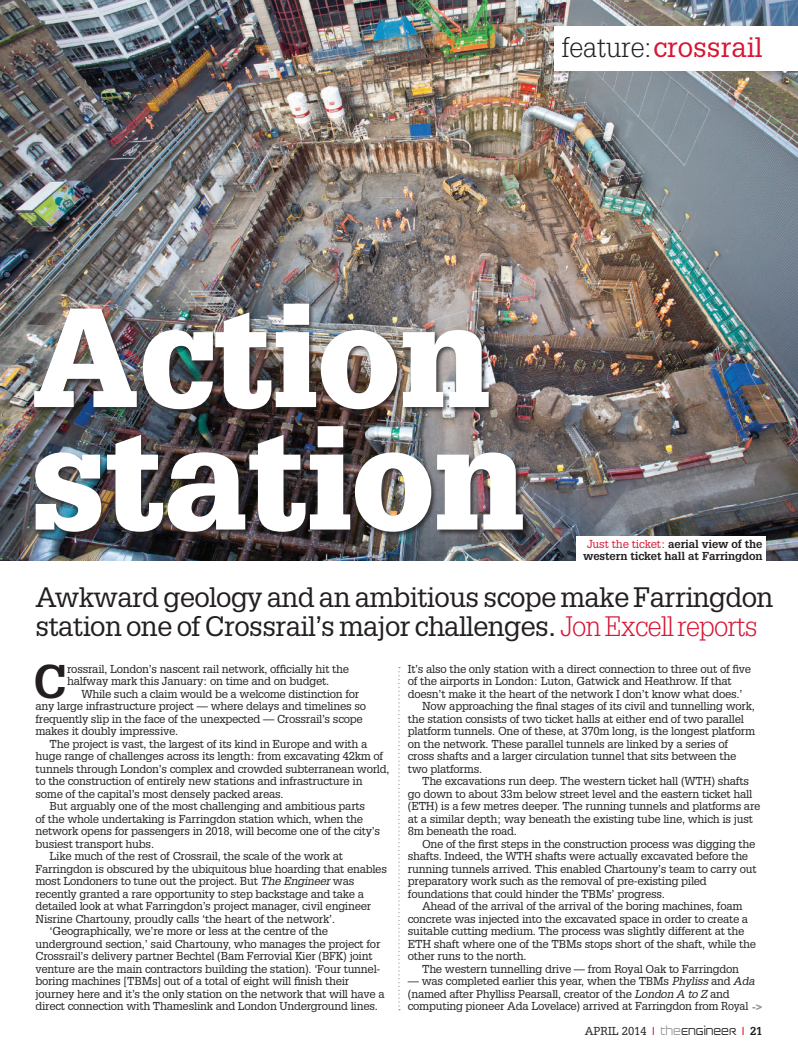
<style>
.page{position:relative;width:798px;height:1063px;background:#fff}
.page>*{position:absolute;margin:0;border:0;box-sizing:border-box;transform-origin:0 0}
.t1{font:900 137.5px/122.5px "Glypha";letter-spacing:-.01em;color:#fff}
.t2{font:700 46.12px "Glypha";color:#231f20}
.t3{font:27.5px/28.8px "Glypha";letter-spacing:-.02em;color:#231f20}
.t4{font:27.5px "Glypha";color:#d71634}
.t5{font:11.25px/12.5px "Glypha";letter-spacing:-.02em;color:#231f20}
.t6{font:700 11.25px/12.5px "Glypha";letter-spacing:-.01em;color:#231f20;text-align:center}
.t7{font:11.25px "Glypha";color:#231f20}
.s1{font-weight:300;color:#231f20}
.s2{font-weight:400;color:#d71634}
.s3{font-weight:300;color:#d71634}
.s4{font-style:italic}
.s5{font-weight:900;color:#939492}
.s6{font-weight:700;color:#d71634}
.s7{font-family:"TF Zacron";font-weight:300;color:#939492}
.s8{font-family:"TF Zacron";font-weight:300}
.s9{font-weight:700}
</style>
<div class="page">
<img style="left:0;top:0;width:797px;height:560px">
<div style="left:554px;top:26px;width:243px;height:45px;background:#fff"></div>
<div style="left:33px;top:303px;width:496px;height:235px;background:#231f20;opacity:.75"></div>
<svg style="left:398px;top:667px;width:2px;height:343px"></svg>
<div style="left:576px;top:536px;width:189px;height:37px;background:#fff"></div>
<h3 class="t4" style="left:561px;top:31px;width:202px"><span class="s1">feature:</span>crossrail</h3>
<h1 class="t1" style="left:32px;top:297px;width:495px">Action station</h1>
<p class="t6" style="left:583px;top:537px;width:181px"><span class="s2">Just the ticket:</span> aerial view of the western ticket hall at Farringdon</p>
<h3 class="t3" style="left:35px;top:582px;width:739px">Awkward geology and an ambitious scope make Farringdon station one of Crossrail’s major challenges. <span class="s3">Jon Excell reports</span></h3>
<h2 class="t2" style="left:33px;top:653px;width:35px">C</h2>
<p class="t5" style="left:67px;top:662px;width:283px">rossrail, London’s nascent rail network, officially hit the halfway mark this January: on time and on budget.</p>
<p class="t5" style="left:35px;top:687px;width:332px;text-indent:46px">While such a claim would be a welcome distinction for any large infrastructure project — where delays and timelines so frequently slip in the face of the unexpected — Crossrail’s scope makes it doubly impressive.</p>
<p class="t5" style="left:50px;top:737px;width:319px">The project is vast, the largest of its kind in Europe and with a</p>
<p class="t5" style="left:35px;top:750px;width:349px">huge range of challenges across its length: from excavating 42km of</p>
<p class="t5" style="left:35px;top:762px;width:355px">tunnels through London’s complex and crowded subterranean world,</p>
<p class="t5" style="left:35px;top:775px;width:328px">to the construction of entirely new stations and infrastructure in</p>
<p class="t5" style="left:35px;top:787px;width:250px">some of the capital’s most densely packed areas.</p>
<p class="t5" style="left:50px;top:800px;width:317px">But arguably one of the most challenging and ambitious parts</p>
<p class="t5" style="left:35px;top:812px;width:329px">of the whole undertaking is Farringdon station which, when the</p>
<p class="t5" style="left:35px;top:825px;width:346px">network opens for passengers in 2018, will become one of the city’s</p>
<p class="t5" style="left:35px;top:837px;width:120px">busiest transport hubs.</p>
<p class="t5" style="left:50px;top:850px;width:295px">Like much of the rest of Crossrail, the scale of the work at</p>
<p class="t5" style="left:35px;top:862px;width:353px">Farringdon is obscured by the ubiquitous blue hoarding that enables</p>
<p class="t5" style="left:35px;top:875px;width:320px">most Londoners to tune out the project. But <span class="s4">The Engineer</span> was</p>
<p class="t5" style="left:35px;top:887px;width:330px">recently granted a rare opportunity to step backstage and take a</p>
<p class="t5" style="left:35px;top:900px;width:337px">detailed look at what Farringdon’s project manager, civil engineer</p>
<p class="t5" style="left:35px;top:912px;width:301px">Nisrine Chartouny, proudly calls ‘the heart of the network’.</p>
<p class="t5" style="left:50px;top:925px;width:280px">‘Geographically, we’re more or less at the centre of the</p>
<p class="t5" style="left:35px;top:937px;width:346px">underground section,’ said Chartouny, who manages the project for</p>
<p class="t5" style="left:35px;top:950px;width:338px">Crossrail’s delivery partner Bechtel (Bam Ferrovial Kier (BFK) joint</p>
<p class="t5" style="left:35px;top:962px;width:346px">venture are the main contractors building the station). ‘Four tunnel-</p>
<p class="t5" style="left:35px;top:975px;width:315px">boring machines [TBMs] out of a total of eight will finish their</p>
<p class="t5" style="left:35px;top:987px;width:350px">journey here and it’s the only station on the network that will have a</p>
<p class="t5" style="left:35px;top:1000px;width:344px">direct connection with Thameslink and London Underground lines.</p>
<p class="t5" style="left:407px;top:662px;width:345px">It’s also the only station with a direct connection to three out of five</p>
<p class="t5" style="left:407px;top:675px;width:325px">of the airports in London: Luton, Gatwick and Heathrow. If that</p>
<p class="t5" style="left:407px;top:687px;width:336px">doesn’t make it the heart of the network I don’t know what does.’</p>
<p class="t5" style="left:422px;top:700px;width:334px">Now approaching the final stages of its civil and tunnelling work,</p>
<p class="t5" style="left:407px;top:712px;width:337px">the station consists of two ticket halls at either end of two parallel</p>
<p class="t5" style="left:407px;top:725px;width:348px">platform tunnels. One of these, at 370m long, is the longest platform</p>
<p class="t5" style="left:407px;top:737px;width:322px">on the network. These parallel tunnels are linked by a series of</p>
<p class="t5" style="left:407px;top:750px;width:330px">cross shafts and a larger circulation tunnel that sits between the</p>
<p class="t5" style="left:407px;top:762px;width:76px">two platforms.</p>
<p class="t5" style="left:422px;top:775px;width:328px">The excavations run deep. The western ticket hall (WTH) shafts</p>
<p class="t5" style="left:407px;top:787px;width:345px">go down to about 33m below street level and the eastern ticket hall</p>
<p class="t5" style="left:407px;top:800px;width:354px">(ETH) is a few metres deeper. The running tunnels and platforms are</p>
<p class="t5" style="left:407px;top:812px;width:346px">at a similar depth; way beneath the existing tube line, which is just</p>
<p class="t5" style="left:407px;top:825px;width:111px">8m beneath the road.</p>
<p class="t5" style="left:422px;top:837px;width:335px">One of the first steps in the construction process was digging the</p>
<p class="t5" style="left:407px;top:850px;width:342px">shafts. Indeed, the WTH shafts were actually excavated before the</p>
<p class="t5" style="left:407px;top:862px;width:350px">running tunnels arrived. This enabled Chartouny’s team to carry out</p>
<p class="t5" style="left:407px;top:875px;width:300px">preparatory work such as the removal of pre-existing piled</p>
<p class="t5" style="left:407px;top:887px;width:258px">foundations that could hinder the TBMs’ progress.</p>
<p class="t5" style="left:422px;top:900px;width:322px">Ahead of the arrival of the arrival of the boring machines, foam</p>
<p class="t5" style="left:407px;top:912px;width:342px">concrete was injected into the excavated space in order to create a</p>
<p class="t5" style="left:407px;top:925px;width:338px">suitable cutting medium. The process was slightly different at the</p>
<p class="t5" style="left:407px;top:937px;width:349px">ETH shaft where one of the TBMs stops short of the shaft, while the</p>
<p class="t5" style="left:407px;top:950px;width:120px">other runs to the north.</p>
<p class="t5" style="left:422px;top:962px;width:318px">The western tunnelling drive — from Royal Oak to Farringdon</p>
<p class="t5" style="left:407px;top:975px;width:356px">— was completed earlier this year, when the TBMs <span class="s4">Phyliss</span> and <span class="s4">Ada </span>(named after Phylliss Pearsall, creator of the <span class="s4">London A to Z</span> and computing pioneer Ada Lovelace) arrived at Farringdon from Royal <span class="s5">-&gt;</span></p>
<p class="t7" style="left:584px;top:1025px;width:179px">APRIL 2014 <span class="s6">|</span> <span class="s7">THE</span><span class="s8">ENGINEER</span> <span class="s6">|</span> <span class="s9">21</span></p>
</div>
